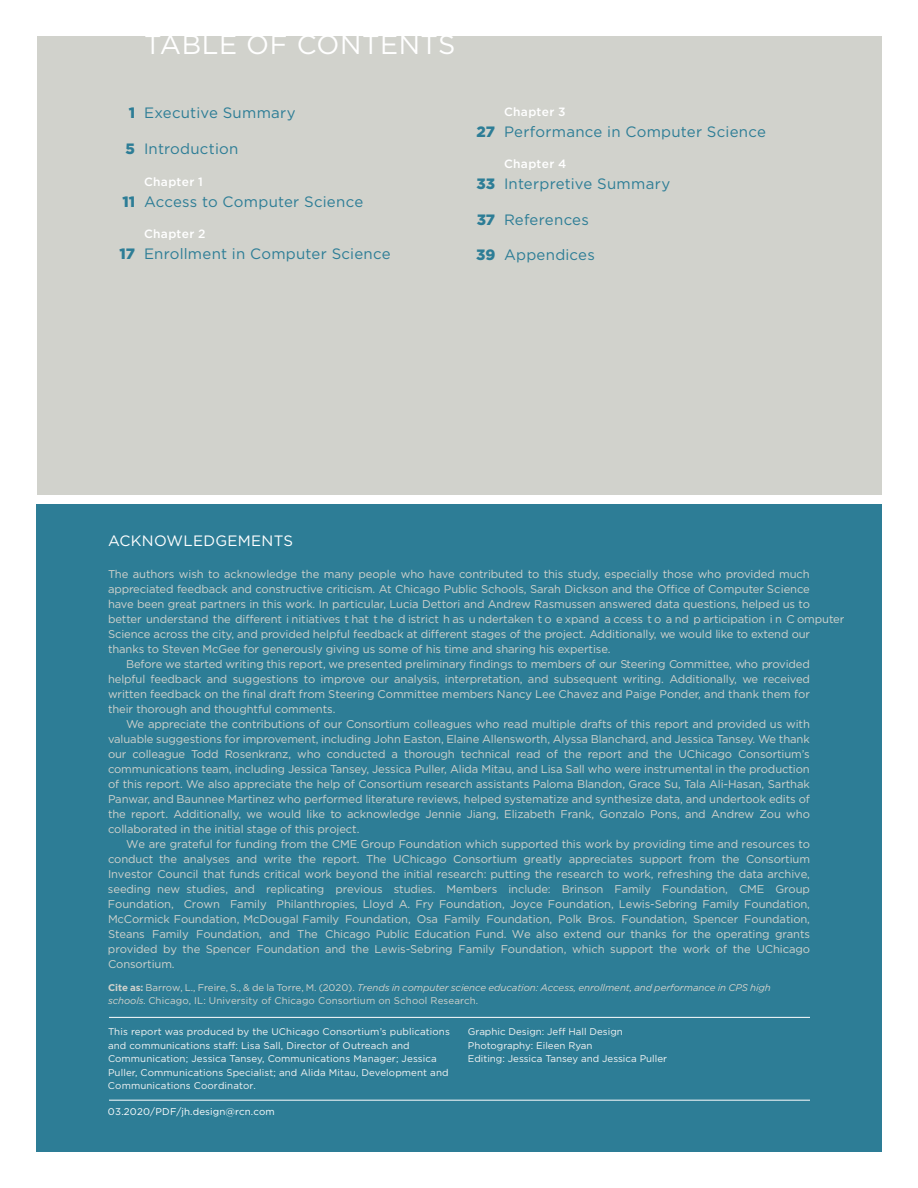
<style>
.page{position:relative;width:918px;height:1188px;background:#fff}
.page>*{position:absolute;margin:0;border:0;box-sizing:border-box;transform-origin:0 0}
.TOC_A_Head{font:27px "Gotham";letter-spacing:.02em;color:#fff}
.TOC_text{font:15px "Gotham";letter-spacing:.015em;color:#2d7d96}
.TOC_Chapter_Head{font:15px "Gotham";letter-spacing:.02em;color:#2d7d96}
.Acknowledgement_Staf{font:15px "Gotham";letter-spacing:.02em;color:#fff}
.TOC_Chapter_Head-2{font:500 12px "Gotham";letter-spacing:.025em;color:#fff}
.Acknowledgement_Staf-2{font:11.25px "Gotham";letter-spacing:-.01em;color:#d1d2cc}
.Acknowledgement_Staf-3{font:9.75px/13.5px "Gotham";letter-spacing:.01em;color:#f5f5f4}
.Acknowledgement_Staf-4{font:9.75px/13.5px "Gotham";letter-spacing:.01em;color:#d1d2cc}
.Editors_Name{font:9.75px/13.5px "Gotham";color:#f5f5f4}
.Acknowledgement_Staf-5{font:9.75px "Gotham";letter-spacing:.01em;color:#fff}
.s1{font-weight:900}
.s2{font-weight:700}
.s3{font-style:italic}
</style>
<div class="page">
<div style="left:36px;top:504px;width:846px;height:648px;background:#2d7d96"></div>
<div style="left:37px;top:36px;width:845px;height:459px;background:#d1d2cc"></div>
<hr style="left:109px;top:1017px;width:701px;height:1px;background:#fff">
<hr style="left:109px;top:1100px;width:701px;height:1px;background:#fff">
<p class="TOC_A_Head" style="left:144px;top:27px;width:313px">TABLE OF CONTENTS</p>
<p class="TOC_Chapter_Head" style="left:129px;top:103px;width:169px"><span class="s1">1</span> Executive Summary</p>
<p class="TOC_Chapter_Head" style="left:126px;top:139px;width:114px"><span class="s1">5</span> Introduction</p>
<p class="TOC_Chapter_Head-2" style="left:144px;top:174px;width:60px">Chapter 1</p>
<p class="TOC_text" style="left:122px;top:192px;width:242px"><span class="s1">11</span> Access to Computer Science</p>
<p class="TOC_Chapter_Head-2" style="left:144px;top:226px;width:63px">Chapter 2</p>
<p class="TOC_text" style="left:119px;top:244px;width:273px"><span class="s1">17</span> Enrollment in Computer Science</p>
<p class="TOC_Chapter_Head-2" style="left:504px;top:104px;width:63px">Chapter 3</p>
<p class="TOC_text" style="left:477px;top:122px;width:291px"><span class="s1">27</span> Performance in Computer Science</p>
<p class="TOC_Chapter_Head-2" style="left:504px;top:156px;width:64px">Chapter 4</p>
<p class="TOC_text" style="left:476px;top:174px;width:195px"><span class="s1">33</span> Interpretive Summary</p>
<p class="TOC_text" style="left:477px;top:210px;width:114px"><span class="s1">37</span> References</p>
<p class="TOC_text" style="left:476px;top:245px;width:120px"><span class="s1">39</span> Appendices</p>
<p class="Acknowledgement_Staf" style="left:108px;top:531px;width:187px">ACKNOWLEDGEMENTS</p>
<p class="Acknowledgement_Staf-2" style="left:108px;top:567px;width:703px">The authors wish to acknowledge the many people who have contributed to this study, especially those who provided much</p>
<p class="Acknowledgement_Staf-2" style="left:108px;top:582px;width:703px">appreciated feedback and constructive criticism. At Chicago Public Schools, Sarah Dickson and the Office of Computer Science</p>
<p class="Acknowledgement_Staf-2" style="left:108px;top:597px;width:704px">have been great partners in this work. In particular, Lucia Dettori and Andrew Rasmussen answered data questions, helped us to</p>
<p class="Acknowledgement_Staf-2" style="left:108px;top:612px;width:738px">better understand the different i nitiatives t hat t he d istrict h as u ndertaken t o e xpand a ccess t o a nd p articipation i n C omputer</p>
<p class="Acknowledgement_Staf-2" style="left:108px;top:627px;width:704px">Science across the city, and provided helpful feedback at different stages of the project. Additionally, we would like to extend our</p>
<p class="Acknowledgement_Staf-2" style="left:108px;top:642px;width:504px">thanks to Steven McGee for generously giving us some of his time and sharing his expertise.</p>
<p class="Acknowledgement_Staf-2" style="left:126px;top:657px;width:685px">Before we started writing this report, we presented preliminary findings to members of our Steering Committee, who provided</p>
<p class="Acknowledgement_Staf-2" style="left:108px;top:672px;width:704px">helpful feedback and suggestions to improve our analysis, interpretation, and subsequent writing. Additionally, we received</p>
<p class="Acknowledgement_Staf-2" style="left:108px;top:687px;width:703px">written feedback on the final draft from Steering Committee members Nancy Lee Chavez and Paige Ponder, and thank them for</p>
<p class="Acknowledgement_Staf-2" style="left:108px;top:702px;width:229px">their thorough and thoughtful comments.</p>
<p class="Acknowledgement_Staf-2" style="left:126px;top:717px;width:686px">We appreciate the contributions of our Consortium colleagues who read multiple drafts of this report and provided us with</p>
<p class="Acknowledgement_Staf-2" style="left:108px;top:732px;width:703px">valuable suggestions for improvement, including John Easton, Elaine Allensworth, Alyssa Blanchard, and Jessica Tansey. We thank</p>
<p class="Acknowledgement_Staf-2" style="left:108px;top:747px;width:703px">our colleague Todd Rosenkranz, who conducted a thorough technical read of the report and the UChicago Consortium’s</p>
<p class="Acknowledgement_Staf-2" style="left:108px;top:762px;width:703px">communications team, including Jessica Tansey, Jessica Puller, Alida Mitau, and Lisa Sall who were instrumental in the production</p>
<p class="Acknowledgement_Staf-2" style="left:108px;top:777px;width:703px">of this report. We also appreciate the help of Consortium research assistants Paloma Blandon, Grace Su, Tala Ali-Hasan, Sarthak</p>
<p class="Acknowledgement_Staf-2" style="left:108px;top:792px;width:703px">Panwar, and Baunnee Martinez who performed literature reviews, helped systematize and synthesize data, and undertook edits of</p>
<p class="Acknowledgement_Staf-2" style="left:108px;top:807px;width:703px">the report. Additionally, we would like to acknowledge Jennie Jiang, Elizabeth Frank, Gonzalo Pons, and Andrew Zou who</p>
<p class="Acknowledgement_Staf-2" style="left:108px;top:822px;width:253px">collaborated in the initial stage of this project.</p>
<p class="Acknowledgement_Staf-2" style="left:126px;top:837px;width:685px">We are grateful for funding from the CME Group Foundation which supported this work by providing time and resources to</p>
<p class="Acknowledgement_Staf-2" style="left:108px;top:852px;width:704px">conduct the analyses and write the report. The UChicago Consortium greatly appreciates support from the Consortium</p>
<p class="Acknowledgement_Staf-2" style="left:108px;top:867px;width:704px">Investor Council that funds critical work beyond the initial research: putting the research to work, refreshing the data archive,</p>
<p class="Acknowledgement_Staf-2" style="left:108px;top:882px;width:704px">seeding new studies, and replicating previous studies. Members include: Brinson Family Foundation, CME Group</p>
<p class="Acknowledgement_Staf-2" style="left:108px;top:897px;width:704px">Foundation, Crown Family Philanthropies, Lloyd A. Fry Foundation, Joyce Foundation, Lewis-Sebring Family Foundation,</p>
<p class="Acknowledgement_Staf-2" style="left:108px;top:912px;width:704px">McCormick Foundation, McDougal Family Foundation, Osa Family Foundation, Polk Bros. Foundation, Spencer Foundation,</p>
<p class="Acknowledgement_Staf-2" style="left:108px;top:927px;width:704px">Steans Family Foundation, and The Chicago Public Education Fund. We also extend our thanks for the operating grants</p>
<p class="Acknowledgement_Staf-2" style="left:108px;top:942px;width:704px">provided by the Spencer Foundation and the Lewis-Sebring Family Foundation, which support the work of the UChicago</p>
<p class="Acknowledgement_Staf-2" style="left:108px;top:957px;width:68px">Consortium.</p>
<p class="Acknowledgement_Staf-4" style="left:108px;top:980px;width:664px"><span class="s2">Cite as:</span> Barrow, L., Freire, S., &amp; de la Torre, M. (2020). <span class="s3">Trends in computer science education: Access, enrollment, and performance in CPS high schools.</span> Chicago, IL: University of Chicago Consortium on School Research.</p>
<p class="Acknowledgement_Staf-3" style="left:108px;top:1025px;width:343px">This report was produced by the UChicago Consortium’s publications and communications staff: Lisa Sall, Director of Outreach and Communication; Jessica Tansey, Communications Manager; Jessica Puller, Communications Specialist; and Alida Mitau, Development and Communications Coordinator.</p>
<p class="Acknowledgement_Staf-5" style="left:108px;top:1105px;width:168px">03.2020/PDF/jh.design@rcn.com</p>
<p class="Editors_Name" style="left:468px;top:1025px;width:156px">Graphic Design: Jeff Hall Design</p>
<p class="Editors_Name" style="left:468px;top:1039px;width:201px">Photography: Eileen Ryan<br>Editing: Jessica Tansey and Jessica Puller</p>
</div>
